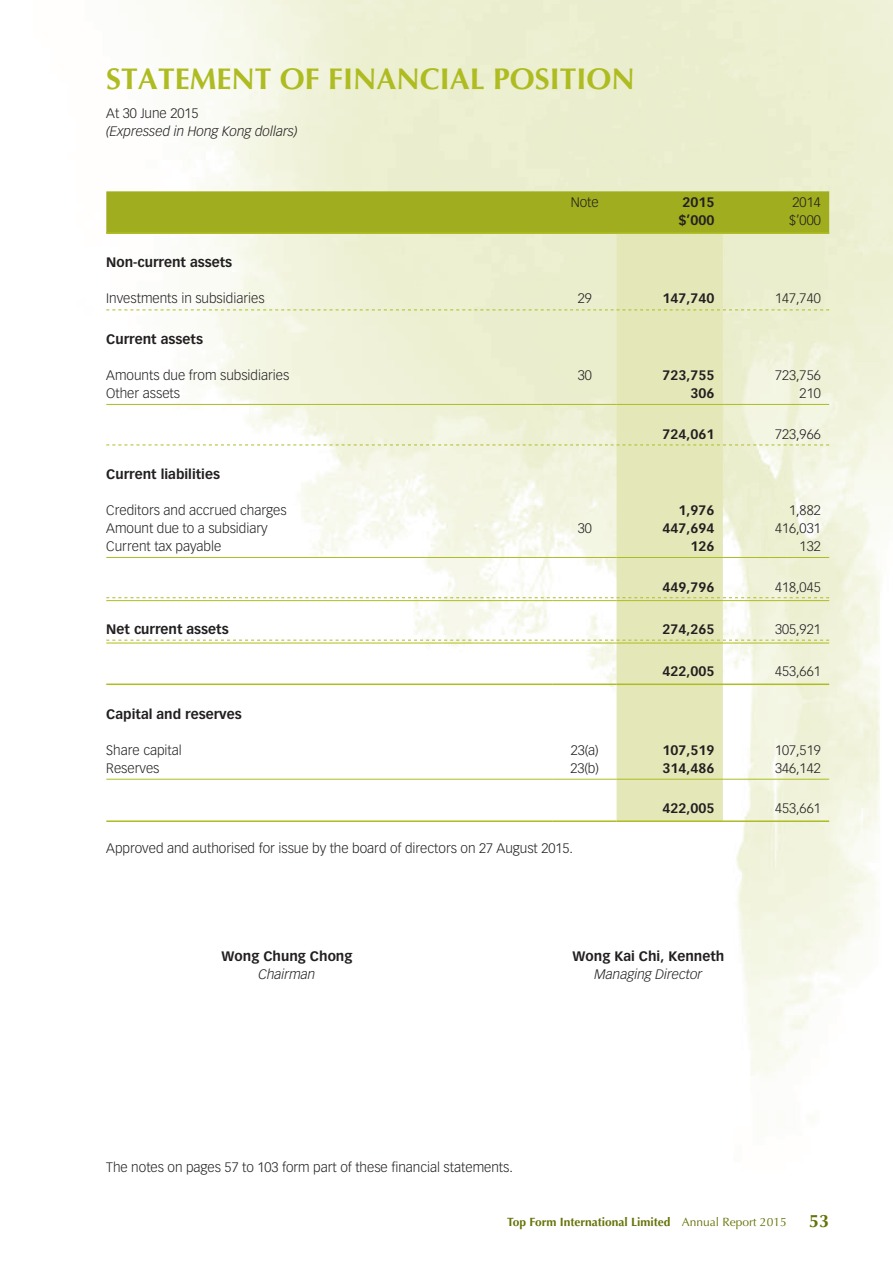
<style>
.page{position:relative;width:893px;height:1263px;background:#fff}
.page>*{position:absolute;margin:0;border:0;box-sizing:border-box;transform-origin:0 0}
.t1{font:700 30px "Optima LT Std";color:#aebc21}
.t2{font:700 18px "Optima LT Std";color:#677309}
._50_Table_txt{font:300 13.5px "Vectora LT Std";color:#231f20}
._50_Table_txt-2{font:700 13.5px "Vectora LT Std";color:#231f20}
._00_txt{font:300 13.5px "Vectora LT Std";color:#231f20}
._00_txt-2{font:italic 300 13.5px "Vectora LT Std";color:#231f20}
._00_txt-3{font:700 13.5px "Vectora LT Std";color:#231f20}
.t3{font:700 12px "Optima LT Std";color:#677309}
.s1{font-weight:400}
</style>
<div class="page">
<img style="left:106px;top:0;width:787px;height:1076px">
<div style="left:106px;top:191px;width:723px;height:41px;background:#9fad1e"></div>
<div style="left:617px;top:234px;width:106px;height:586px;background:#e4e8b9"></div>
<hr style="left:106px;top:232px;width:447px;height:2px;background:#aebc21">
<hr style="left:553px;top:232px;width:64px;height:2px;background:#aebc21">
<hr style="left:617px;top:232px;width:106px;height:2px;background:#aebc21">
<hr style="left:723px;top:232px;width:106px;height:2px;background:#aebc21">
<svg style="left:106px;top:309px;width:723px;height:1px"></svg>
<hr style="left:106px;top:404px;width:447px;height:1px;background:#aebc21">
<hr style="left:553px;top:404px;width:64px;height:1px;background:#aebc21">
<hr style="left:617px;top:404px;width:106px;height:1px;background:#aebc21">
<hr style="left:723px;top:404px;width:106px;height:1px;background:#aebc21">
<svg style="left:106px;top:445px;width:723px;height:1px"></svg>
<hr style="left:106px;top:557px;width:447px;height:1px;background:#aebc21">
<hr style="left:553px;top:557px;width:64px;height:1px;background:#aebc21">
<hr style="left:617px;top:557px;width:106px;height:1px;background:#aebc21">
<hr style="left:723px;top:557px;width:106px;height:1px;background:#aebc21">
<hr style="left:106px;top:600px;width:447px;height:1px;background:#aebc21">
<hr style="left:553px;top:600px;width:64px;height:1px;background:#aebc21">
<hr style="left:617px;top:600px;width:106px;height:1px;background:#aebc21">
<svg style="left:106px;top:597px;width:723px;height:1px"></svg>
<hr style="left:723px;top:600px;width:106px;height:1px;background:#aebc21">
<hr style="left:106px;top:643px;width:447px;height:1px;background:#aebc21">
<hr style="left:553px;top:643px;width:64px;height:1px;background:#aebc21">
<hr style="left:617px;top:643px;width:106px;height:1px;background:#aebc21">
<svg style="left:106px;top:640px;width:723px;height:1px"></svg>
<hr style="left:723px;top:643px;width:106px;height:1px;background:#aebc21">
<hr style="left:106px;top:683px;width:447px;height:2px;background:#aebc21">
<hr style="left:553px;top:683px;width:64px;height:2px;background:#aebc21">
<hr style="left:617px;top:683px;width:106px;height:2px;background:#aebc21">
<hr style="left:723px;top:683px;width:106px;height:2px;background:#aebc21">
<hr style="left:106px;top:779px;width:447px;height:1px;background:#aebc21">
<hr style="left:553px;top:779px;width:64px;height:1px;background:#aebc21">
<hr style="left:617px;top:779px;width:106px;height:1px;background:#aebc21">
<hr style="left:723px;top:779px;width:106px;height:1px;background:#aebc21">
<hr style="left:106px;top:820px;width:447px;height:2px;background:#aebc21">
<hr style="left:553px;top:820px;width:64px;height:2px;background:#aebc21">
<hr style="left:617px;top:820px;width:106px;height:2px;background:#aebc21">
<hr style="left:723px;top:820px;width:106px;height:2px;background:#aebc21">
<p class="t1" style="left:106px;top:61px;width:530px">STATEMENT OF FINANCIAL POSITION</p>
<p class="_00_txt" style="left:106px;top:105px;width:94px">At 30 June 2015</p>
<p class="_00_txt-2" style="left:106px;top:123px;width:193px">(Expressed in Hong Kong dollars)</p>
<p class="_50_Table_txt" style="left:571px;top:194px;width:30px">Note</p>
<p class="_50_Table_txt-2" style="left:682px;top:194px;width:33px">2015</p>
<p class="_50_Table_txt" style="left:793px;top:194px;width:30px">2014</p>
<p class="_50_Table_txt-2" style="left:678px;top:212px;width:37px">$’000</p>
<p class="_50_Table_txt" style="left:789px;top:212px;width:33px">$’000</p>
<p class="_50_Table_txt-2" style="left:106px;top:254px;width:127px">Non-current assets</p>
<p class="_50_Table_txt" style="left:106px;top:291px;width:160px">Investments in subsidiaries</p>
<p class="_50_Table_txt" style="left:578px;top:291px;width:16px">29</p>
<p class="_50_Table_txt-2" style="left:662px;top:290px;width:53px">147,740</p>
<p class="_50_Table_txt" style="left:775px;top:291px;width:47px">147,740</p>
<p class="_50_Table_txt-2" style="left:106px;top:331px;width:98px">Current assets</p>
<p class="_50_Table_txt" style="left:106px;top:367px;width:185px">Amounts due from subsidiaries</p>
<p class="_50_Table_txt" style="left:578px;top:367px;width:16px">30</p>
<p class="_50_Table_txt-2" style="left:662px;top:367px;width:53px">723,755</p>
<p class="_50_Table_txt" style="left:775px;top:367px;width:47px">723,756</p>
<p class="_50_Table_txt" style="left:106px;top:385px;width:75px">Other assets</p>
<p class="_50_Table_txt-2" style="left:690px;top:385px;width:25px">306</p>
<p class="_50_Table_txt" style="left:800px;top:385px;width:23px">210</p>
<p class="_50_Table_txt-2" style="left:662px;top:425px;width:53px">724,061</p>
<p class="_50_Table_txt" style="left:775px;top:426px;width:47px">723,966</p>
<p class="_50_Table_txt-2" style="left:106px;top:466px;width:115px">Current liabilities</p>
<p class="_50_Table_txt" style="left:106px;top:502px;width:182px">Creditors and accrued charges</p>
<p class="_50_Table_txt-2" style="left:678px;top:502px;width:37px">1,976</p>
<p class="_50_Table_txt" style="left:789px;top:502px;width:33px">1,882</p>
<p class="_50_Table_txt" style="left:106px;top:520px;width:163px">Amount due to a subsidiary</p>
<p class="_50_Table_txt" style="left:578px;top:520px;width:16px">30</p>
<p class="_50_Table_txt-2" style="left:662px;top:520px;width:53px">447,694</p>
<p class="_50_Table_txt" style="left:775px;top:520px;width:47px">416,031</p>
<p class="_50_Table_txt" style="left:106px;top:538px;width:117px">Current tax payable</p>
<p class="_50_Table_txt-2" style="left:690px;top:538px;width:25px">126</p>
<p class="_50_Table_txt" style="left:800px;top:538px;width:23px">132</p>
<p class="_50_Table_txt-2" style="left:662px;top:579px;width:53px">449,796</p>
<p class="_50_Table_txt" style="left:775px;top:579px;width:47px">418,045</p>
<p class="_50_Table_txt-2" style="left:106px;top:621px;width:124px">Net current assets</p>
<p class="_50_Table_txt-2" style="left:662px;top:621px;width:53px">274,265</p>
<p class="_50_Table_txt" style="left:775px;top:621px;width:47px">305,921</p>
<p class="_50_Table_txt-2" style="left:662px;top:663px;width:53px">422,005</p>
<p class="_50_Table_txt" style="left:775px;top:664px;width:47px">453,661</p>
<p class="_50_Table_txt-2" style="left:106px;top:706px;width:137px">Capital and reserves</p>
<p class="_50_Table_txt" style="left:106px;top:742px;width:77px">Share capital</p>
<p class="_50_Table_txt" style="left:571px;top:742px;width:30px">23(a)</p>
<p class="_50_Table_txt-2" style="left:662px;top:742px;width:53px">107,519</p>
<p class="_50_Table_txt" style="left:775px;top:742px;width:47px">107,519</p>
<p class="_50_Table_txt" style="left:106px;top:760px;width:55px">Reserves</p>
<p class="_50_Table_txt" style="left:570px;top:760px;width:30px">23(b)</p>
<p class="_50_Table_txt-2" style="left:662px;top:760px;width:53px">314,486</p>
<p class="_50_Table_txt" style="left:775px;top:760px;width:47px">346,142</p>
<p class="_50_Table_txt-2" style="left:662px;top:800px;width:53px">422,005</p>
<p class="_50_Table_txt" style="left:775px;top:801px;width:47px">453,661</p>
<p class="_00_txt" style="left:106px;top:841px;width:468px">Approved and authorised for issue by the board of directors on 27 August 2015.</p>
<p class="_00_txt-3" style="left:222px;top:948px;width:132px">Wong Chung Chong</p>
<p class="_00_txt-3" style="left:573px;top:948px;width:153px">Wong Kai Chi, Kenneth</p>
<p class="_00_txt-2" style="left:259px;top:966px;width:58px">Chairman</p>
<p class="_00_txt-2" style="left:595px;top:966px;width:109px">Managing Director</p>
<p class="_00_txt" style="left:106px;top:1159px;width:408px">The notes on pages 57 to 103 form part of these financial statements.</p>
<p class="t3" style="left:507px;top:1215px;width:281px">Top Form International Limited <span class="s1">Annual Report 2015</span></p>
<p class="t2" style="left:809px;top:1210px;width:22px">53</p>
</div>
